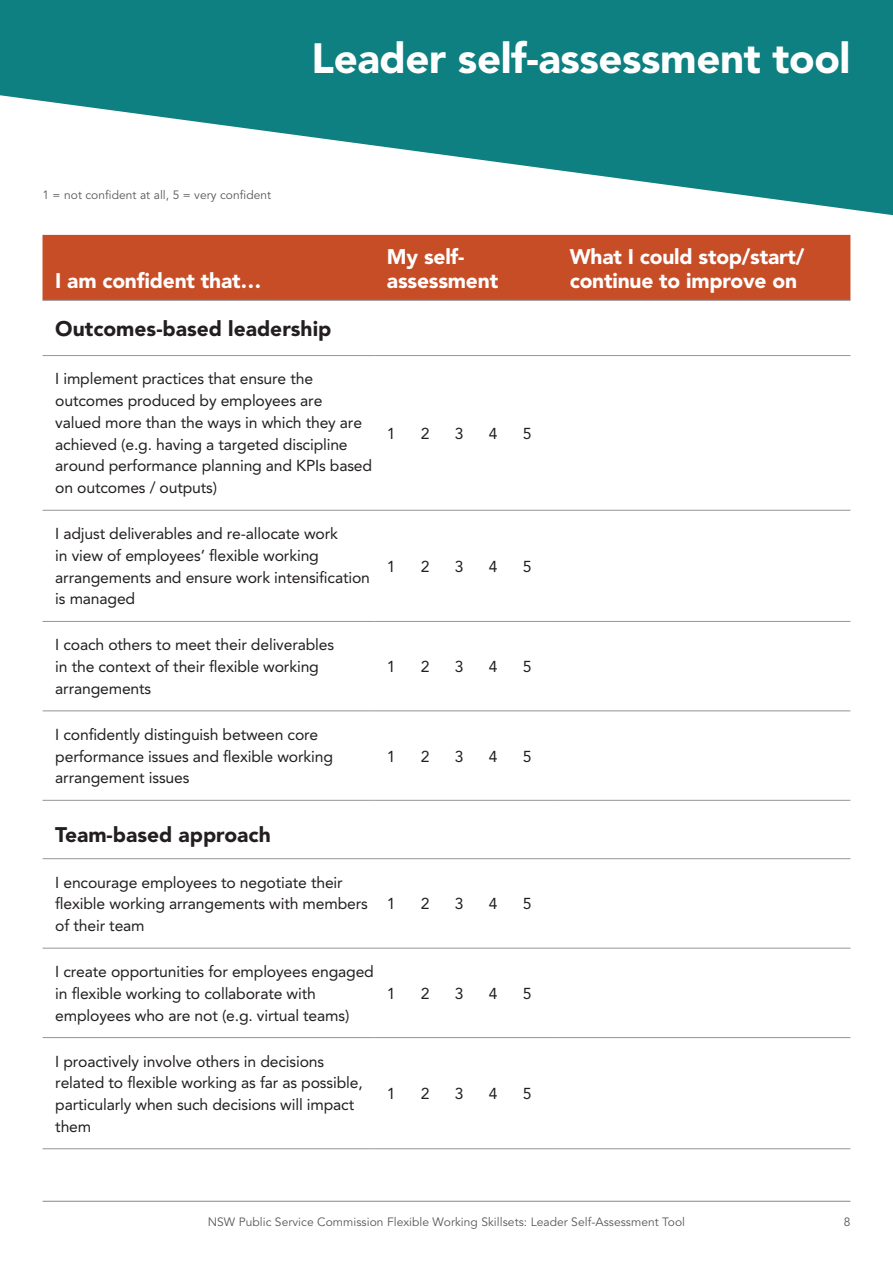
<style>
.page{position:relative;width:893px;height:1263px;background:#fff}
.page>*{position:absolute;margin:0;border:0;box-sizing:border-box;transform-origin:0 0}
.t1{font:900 42px "Avenir LT Std";letter-spacing:-.01em;color:#fff}
.t2{font:900 21px/24px "Avenir LT Std";letter-spacing:-.01em;color:#fff}
.t3{font:900 21px "Avenir LT Std";color:#231f20}
.t4{font:15.75px/21.8px "Avenir LT Std";letter-spacing:-.01em;color:#231f20}
.t5{font:12px "Avenir LT Std";letter-spacing:.005em;color:#57585a}
</style>
<div class="page">
<hr style="left:43px;top:1201px;width:807px;height:1px;background:#939598">
<svg style="left:0;top:0;width:893px;height:216px;fill:#0e8081"></svg>
<div style="left:43px;top:235px;width:807px;height:65px;background:#c74d27"></div>
<hr style="left:43px;top:300px;width:331px;height:1px;background:#939598">
<hr style="left:374px;top:300px;width:183px;height:1px;background:#939598">
<hr style="left:557px;top:300px;width:293px;height:1px;background:#939598">
<hr style="left:43px;top:355px;width:331px;height:1px;background:#939598">
<hr style="left:374px;top:355px;width:183px;height:1px;background:#939598">
<hr style="left:557px;top:355px;width:293px;height:1px;background:#939598">
<hr style="left:43px;top:510px;width:331px;height:1px;background:#939598">
<hr style="left:374px;top:510px;width:183px;height:1px;background:#939598">
<hr style="left:557px;top:510px;width:293px;height:1px;background:#939598">
<hr style="left:43px;top:621px;width:331px;height:1px;background:#939598">
<hr style="left:374px;top:621px;width:183px;height:1px;background:#939598">
<hr style="left:557px;top:621px;width:293px;height:1px;background:#939598">
<hr style="left:43px;top:710px;width:331px;height:1px;background:#939598">
<hr style="left:374px;top:710px;width:183px;height:1px;background:#939598">
<hr style="left:557px;top:710px;width:293px;height:1px;background:#939598">
<hr style="left:43px;top:800px;width:331px;height:1px;background:#939598">
<hr style="left:374px;top:800px;width:183px;height:1px;background:#939598">
<hr style="left:557px;top:800px;width:293px;height:1px;background:#939598">
<hr style="left:43px;top:858px;width:331px;height:1px;background:#939598">
<hr style="left:374px;top:858px;width:183px;height:1px;background:#939598">
<hr style="left:557px;top:858px;width:293px;height:1px;background:#939598">
<hr style="left:43px;top:948px;width:331px;height:1px;background:#939598">
<hr style="left:374px;top:948px;width:183px;height:1px;background:#939598">
<hr style="left:557px;top:948px;width:293px;height:1px;background:#939598">
<hr style="left:43px;top:1037px;width:331px;height:1px;background:#939598">
<hr style="left:374px;top:1037px;width:183px;height:1px;background:#939598">
<hr style="left:557px;top:1037px;width:293px;height:1px;background:#939598">
<hr style="left:43px;top:1148px;width:331px;height:1px;background:#939598">
<hr style="left:374px;top:1148px;width:183px;height:1px;background:#939598">
<hr style="left:557px;top:1148px;width:293px;height:1px;background:#939598">
<h1 class="t1" style="left:312px;top:33px;width:540px">Leader self-assessment tool</h1>
<p class="t5" style="left:43px;top:188px;width:230px">1 = not confident at all, 5 = very confident</p>
<h2 class="t2" style="left:55px;top:268px;width:208px">I am confident that…</h2>
<h2 class="t2" style="left:387px;top:244px;width:113px">My self&shy;assessment</h2>
<h2 class="t2" style="left:570px;top:244px;width:236px">What I could stop/start/ continue to improve on</h2>
<p class="t3" style="left:55px;top:316px;width:278px">Outcomes-based leadership</p>
<p class="t4" style="left:55px;top:368px;width:318px">I implement practices that ensure the outcomes produced by employees are valued more than the ways in which they are achieved (e.g. having a targeted discipline around performance planning and KPIs based on outcomes / outputs)</p>
<p class="t4" style="left:55px;top:523px;width:316px">I adjust deliverables and re-allocate work<br>in view of employees’ flexible working arrangements and ensure work intensification is managed</p>
<p class="t4" style="left:55px;top:634px;width:280px">I coach others to meet their deliverables in the context of their flexible working arrangements</p>
<p class="t4" style="left:55px;top:724px;width:279px">I confidently distinguish between core performance issues and flexible working arrangement issues</p>
<p class="t3" style="left:55px;top:822px;width:217px">Team-based approach</p>
<p class="t4" style="left:55px;top:871px;width:314px">I encourage employees to negotiate their flexible working arrangements with members of their team</p>
<p class="t4" style="left:55px;top:961px;width:320px">I create opportunities for employees engaged in flexible working to collaborate with employees who are not (e.g. virtual teams)</p>
<p class="t4" style="left:55px;top:1050px;width:309px">I proactively involve others in decisions related to flexible working as far as possible, particularly when such decisions will impact them</p>
<p class="t4" style="left:387px;top:423px;width:10px">1</p>
<p class="t4" style="left:421px;top:423px;width:10px">2</p>
<p class="t4" style="left:455px;top:423px;width:10px">3</p>
<p class="t4" style="left:489px;top:423px;width:10px">4</p>
<p class="t4" style="left:523px;top:423px;width:10px">5</p>
<p class="t4" style="left:387px;top:556px;width:10px">1</p>
<p class="t4" style="left:421px;top:556px;width:10px">2</p>
<p class="t4" style="left:455px;top:556px;width:10px">3</p>
<p class="t4" style="left:489px;top:556px;width:10px">4</p>
<p class="t4" style="left:523px;top:556px;width:10px">5</p>
<p class="t4" style="left:387px;top:656px;width:10px">1</p>
<p class="t4" style="left:421px;top:656px;width:10px">2</p>
<p class="t4" style="left:455px;top:656px;width:10px">3</p>
<p class="t4" style="left:489px;top:656px;width:10px">4</p>
<p class="t4" style="left:523px;top:656px;width:10px">5</p>
<p class="t4" style="left:387px;top:745px;width:10px">1</p>
<p class="t4" style="left:421px;top:745px;width:10px">2</p>
<p class="t4" style="left:455px;top:745px;width:10px">3</p>
<p class="t4" style="left:489px;top:745px;width:10px">4</p>
<p class="t4" style="left:523px;top:745px;width:10px">5</p>
<p class="t4" style="left:387px;top:893px;width:10px">1</p>
<p class="t4" style="left:421px;top:893px;width:10px">2</p>
<p class="t4" style="left:455px;top:893px;width:10px">3</p>
<p class="t4" style="left:489px;top:893px;width:10px">4</p>
<p class="t4" style="left:523px;top:893px;width:10px">5</p>
<p class="t4" style="left:387px;top:982px;width:10px">1</p>
<p class="t4" style="left:421px;top:982px;width:10px">2</p>
<p class="t4" style="left:455px;top:982px;width:10px">3</p>
<p class="t4" style="left:489px;top:982px;width:10px">4</p>
<p class="t4" style="left:523px;top:982px;width:10px">5</p>
<p class="t4" style="left:387px;top:1083px;width:10px">1</p>
<p class="t4" style="left:421px;top:1083px;width:10px">2</p>
<p class="t4" style="left:455px;top:1083px;width:10px">3</p>
<p class="t4" style="left:489px;top:1083px;width:10px">4</p>
<p class="t4" style="left:523px;top:1083px;width:10px">5</p>
<p class="t5" style="left:208px;top:1215px;width:479px">NSW Public Service Commission Flexible Working Skillsets: Leader Self-Assessment Tool</p>
<p class="t5" style="left:844px;top:1215px;width:8px">8</p>
</div>
